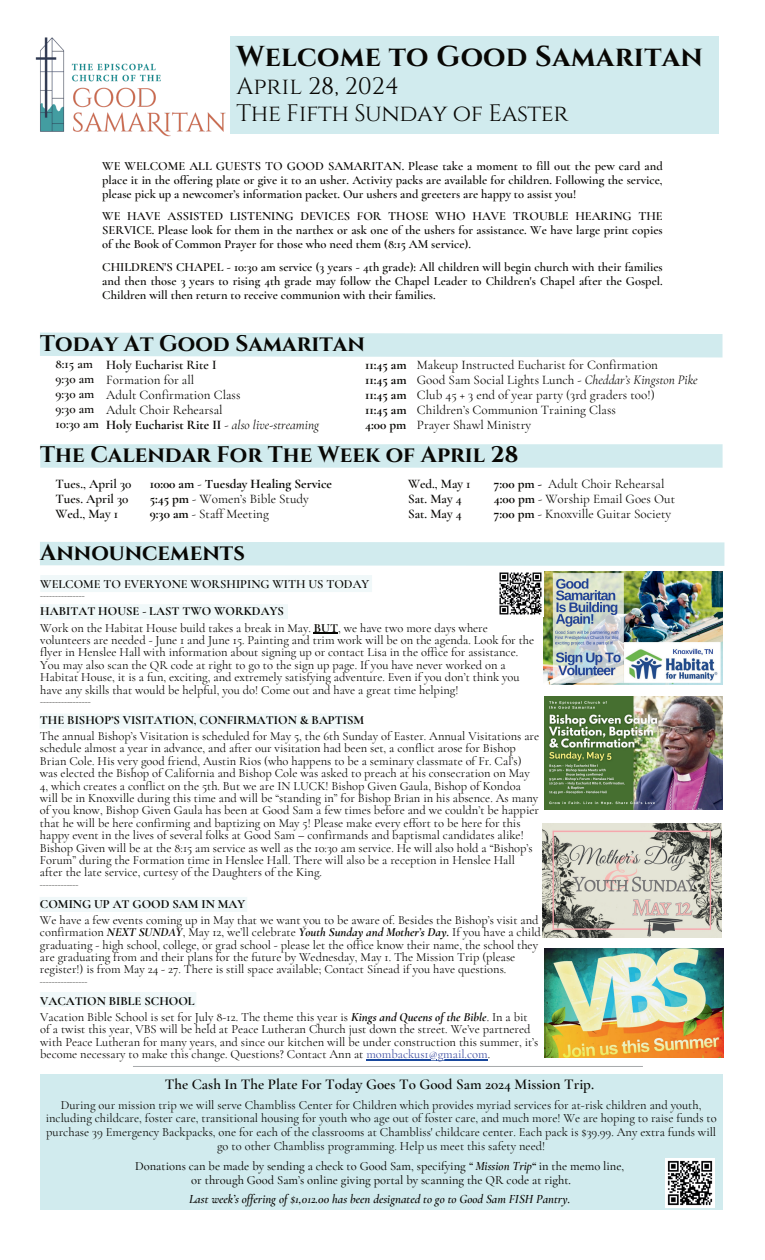
<style>
.page{position:relative;width:765px;height:1260px;background:#fff}
.page>*{position:absolute;margin:0;border:0;box-sizing:border-box;transform-origin:0 0}
.t1{font:700 28.75px "Cinzel";letter-spacing:.01em;color:#080704}
.t2{font:23.75px/27.2px "Cinzel";letter-spacing:-.015em;color:#080704}
.t3{font:700 22.5px "Cinzel";color:#080704}
.t4{font:600 15px "Cormorant Garamond";color:#080704}
.t5{font:13.12px/15px "Cormorant Garamond";color:#080704}
.t6{font:600 13.12px/15px "Cormorant Garamond";color:#080704}
.t7{font:700 13.12px/15px "Cormorant Garamond";color:#080704}
.t8{font:12.5px/12.4px "Cormorant Garamond";color:#080704}
.t9{font:600 12.5px/14px "Cormorant Garamond";color:#080704;text-align:justify}
.t10{font:500 12.5px/13.8px "Cormorant Garamond";color:#080704;text-align:center}
.t11{font:italic 600 12.5px "Cormorant Garamond";color:#080704}
.t12{font:700 12.5px "Cormorant Garamond";color:#080704}
.t13{font:7.5px "Cormorant Garamond";color:#080704}
.t14{font:700 7.5px "Cormorant Garamond";color:#080704}
.t15{font:500 7.5px "Cormorant Garamond";color:#080704}
.s1{font-weight:700}
.s2{font-style:italic}
.s3{font-weight:400}
.s4{font-weight:700;font-style:italic}
.s5{color:#4150a2}
.s6{font-weight:600;font-style:italic}
</style>
<div class="page">
<img style="left:35px;top:37px;width:191px;height:100px">
<div style="left:230px;top:36px;width:489px;height:98px;background:#d1ebee"></div>
<div style="left:40px;top:575px;width:332px;height:17px;background:#f0f8f9"></div>
<div style="left:40px;top:444px;width:687px;height:24px;background:#d1ebee"></div>
<div style="left:40px;top:1074px;width:682px;height:136px;background:#d1ebee"></div>
<svg style="left:40px;top:332px;width:671px;height:26px;background:#d5ecef"></svg>
<img style="left:666px;top:1158px;width:45px;height:49px">
<hr style="left:133px;top:1066px;width:510px;height:1px;background:#a6a9ab">
<svg style="left:711px;top:334px;width:16px;height:876px"></svg>
<svg style="left:40px;top:530px;width:687px;height:48px"></svg>
<div style="left:40px;top:604px;width:248px;height:15px;background:#f0f8f9"></div>
<img style="left:544px;top:571px;width:179px;height:114px">
<img style="left:498px;top:570px;width:46px;height:45px">
<img style="left:545px;top:949px;width:179px;height:109px">
<div style="left:40px;top:992px;width:156px;height:15px;background:#f0f8f9"></div>
<div style="left:40px;top:714px;width:320px;height:15px;background:#f0f8f9"></div>
<div style="left:40px;top:897px;width:207px;height:15px;background:#f0f8f9"></div>
<img style="left:543px;top:824px;width:179px;height:113px">
<img style="left:545px;top:697px;width:178px;height:112px">
<hr style="left:314px;top:632px;width:24px;height:2px;background:#080704">
<hr style="left:366px;top:1059px;width:122px;height:1px;background:#19489d">
<h1 class="t1" style="left:237px;top:39px;width:468px">Welcome to Good Samaritan</h1>
<h2 class="t2" style="left:237px;top:72px;width:333px">April 28, 2024<br>The Fifth Sunday of Easter</h2>
<p class="t9" style="left:102px;top:159px;width:562px">WE WELCOME ALL GUESTS TO GOOD SAMARITAN. Please take a moment to fill out the pew card and place it in the offering plate or give it to an usher. Activity packs are available for children. Following the service, please pick up a newcomer’s information packet. Our ushers and greeters are happy to assist you!</p>
<p class="t9" style="left:102px;top:209px;width:562px">WE HAVE ASSISTED LISTENING DEVICES FOR THOSE WHO HAVE TROUBLE HEARING THE SERVICE. Please look for them in the narthex or ask one of the ushers for assistance. We have large print copies of the Book of Common Prayer for those who need them (8:15 AM service).</p>
<p class="t9" style="left:102px;top:260px;width:562px">CHILDREN'S CHAPEL - 10:30 am service (3 years - 4th grade): All children will begin church with their families and then those 3 years to rising 4th grade may follow the Chapel Leader to Children's Chapel after the Gospel.<br>Children will then return to receive communion with their families.</p>
<h3 class="t3" style="left:40px;top:330px;width:326px">Today At Good Samaritan</h3>
<p class="t6" style="left:56px;top:357px;width:45px">8:15 am<br>9:30 am<br>9:30 am<br>9:30 am<br>10:30 am</p>
<p class="t6" style="left:106px;top:357px;width:112px">Holy Eucharist Rite I</p>
<p class="t5" style="left:106px;top:372px;width:214px">Formation for all<br>Adult Confirmation Class<br>Adult Choir Rehearsal<br><span class="s1">Holy Eucharist Rite II</span> - <span class="s2">also live-streaming</span></p>
<p class="t7" style="left:365px;top:357px;width:43px;text-align:justify">11:45 am 11:45 am 11:45 am 11:45 am 4:00 pm</p>
<p class="t5" style="left:417px;top:357px;width:282px">Makeup Instructed Eucharist for Confirmation<br>Good Sam Social Lights Lunch - <span class="s2">Cheddar’s Kingston Pike </span>Club 45 + 3 end of year party (3rd graders too!)<br>Children’s Communion Training Class<br>Prayer Shawl Ministry</p>
<h3 class="t3" style="left:40px;top:441px;width:479px">The Calendar For The Week of April 28</h3>
<p class="t6" style="left:56px;top:476px;width:77px">Tues., April 30<br>Tues. April 30<br>Wed., May 1</p>
<p class="t7" style="left:150px;top:476px;width:184px">10:00 am <span class="s3">-</span> Tuesday Healing Service<br>5:45 pm <span class="s3">- Women’s Bible Study<br></span>9:30 am <span class="s3">- Staff Meeting</span></p>
<p class="t6" style="left:408px;top:476px;width:64px">Wed., May 1<br>Sat. May 4<br>Sat. May 4</p>
<p class="t5" style="left:494px;top:477px;width:183px"><span class="s1">7:00 pm -</span> Adult Choir Rehearsal<br><span class="s1">4:00 pm</span> - Worship Email Goes Out<br><span class="s1">7:00 pm</span> - Knoxville Guitar Society</p>
<h3 class="t3" style="left:40px;top:539px;width:206px">Announcements</h3>
<p class="t9" style="left:40px;top:577px;width:330px">WELCOME TO EVERYONE WORSHIPING WITH US TODAY</p>
<p class="t15" style="left:40px;top:589px;width:46px">_______________</p>
<p class="t8" style="left:40px;top:603px;width:449px;line-height:16.1px"><span class="s1">HABITAT HOUSE - LAST TWO WORKDAYS<br></span>Work on the Habitat House build takes a break in May. <span class="s1">BUT</span>, we have two more days where</p>
<p class="t8" style="left:40px;top:634px;width:496px">volunteers are needed - June 1 and June 15. Painting and trim work will be on the agenda. Look for the flyer in Henslee Hall with information about signing up or contact Lisa in the office for assistance.<br>You may also scan the QR code at right to go to the sign up page. If you have never worked on a Habitat House, it is a fun, exciting, and extremely satisfying adventure. Even if you don’t think you have any skills that would be helpful, you do! Come out and have a great time helping!</p>
<p class="t14" style="left:40px;top:695px;width:52px">_________________</p>
<p class="t12" style="left:40px;top:712px;width:326px">THE BISHOP’S VISITATION, CONFIRMATION &amp; BAPTISM</p>
<p class="t8" style="left:40px;top:730px;width:501px">The annual Bishop’s Visitation is scheduled for May 5, the 6th Sunday of Easter. Annual Visitations are schedule almost a year in advance, and after our visitation had been set, a conflict arose for Bishop Brian Cole. His very good friend, Austin Rios (who happens to be a seminary classmate of Fr. Cal’s) was elected the Bishop of California and Bishop Cole was asked to preach at his consecration on May 4, which creates a conflict on the 5th. But we are IN LUCK! Bishop Given Gaula, Bishop of Kondoa will be in Knoxville during this time and will be “standing in” for Bishop Brian in his absence. As many of you know, Bishop Given Gaula has been at Good Sam a few times before and we couldn’t be happier that he will be here confirming and baptizing on May 5! Please make every effort to be here for this happy event in the lives of several folks at Good Sam – confirmands and baptismal candidates alike!<br>Bishop Given will be at the 8:15 am service as well as the 10:30 am service. He will also hold a “Bishop’s Forum” during the Formation time in Henslee Hall. There will also be a reception in Henslee Hall after the late service, curtesy of the Daughters of the King.</p>
<p class="t13" style="left:40px;top:878px;width:40px">_____________</p>
<p class="t12" style="left:40px;top:896px;width:207px">COMING UP AT GOOD SAM IN MAY</p>
<p class="t8" style="left:40px;top:914px;width:502px">We have a few events coming up in May that we want you to be aware of. Besides the Bishop’s visit and confirmation <span class="s4">NEXT SUNDAY</span>, May 12, we’ll celebrate <span class="s4">Youth Sunday and Mother’s Day.</span> If you have a child graduating - high school, college, or grad school - please let the office know their name, the school they are graduating from and their plans for the future by Wednesday, May 1. The Mission Trip (please register!) is from May 24 - 27. There is still space available; Contact Sinead if you have questions.</p>
<p class="t13" style="left:40px;top:975px;width:49px">________________</p>
<p class="t8" style="left:40px;top:993px;width:489px;line-height:16.1px"><span class="s1">VACATION BIBLE SCHOOL<br></span>Vacation Bible School is set for July 8-12. The theme this year is <span class="s4">Kings and Queens of the Bible</span>. In a bit</p>
<p class="t8" style="left:40px;top:1023px;width:500px">of a twist this year, VBS will be held at Peace Lutheran Church just down the street. We’ve partnered with Peace Lutheran for many years, and since our kitchen will be under construction this summer, it’s become necessary to make this change. Questions? Contact Ann at <span class="s5">mombackus1@gmail.com</span>.</p>
<p class="t4" style="left:165px;top:1075px;width:431px">The Cash In The Plate For Today Goes To Good Sam 2024 Mission Trip.</p>
<p class="t8" style="left:46px;top:1098px;width:673px;line-height:13.8px;text-align:center">During our mission trip we will serve Chambliss Center for Children which provides myriad services for at-risk children and youth, including childcare, foster care, transitional housing for youth who age out of foster care, and much more! We are hoping to raise funds to purchase 39 Emergency Backpacks, one for each of the classrooms at Chambliss' childcare center. Each pack is $39.99. Any extra funds will go to other Chambliss programming. Help us meet this safety need!</p>
<p class="t10" style="left:135px;top:1159px;width:491px">Donations can be made by sending a check to Good Sam, specifying <span class="s6">“ Mission Trip</span><span class="s4">“</span> in the memo line, or through Good Sam’s online giving portal by scanning the QR code at right.</p>
<p class="t11" style="left:189px;top:1192px;width:383px">Last week’s offering of $1,012.00 has been designated to go to Good Sam FISH Pantry.</p>
</div>
